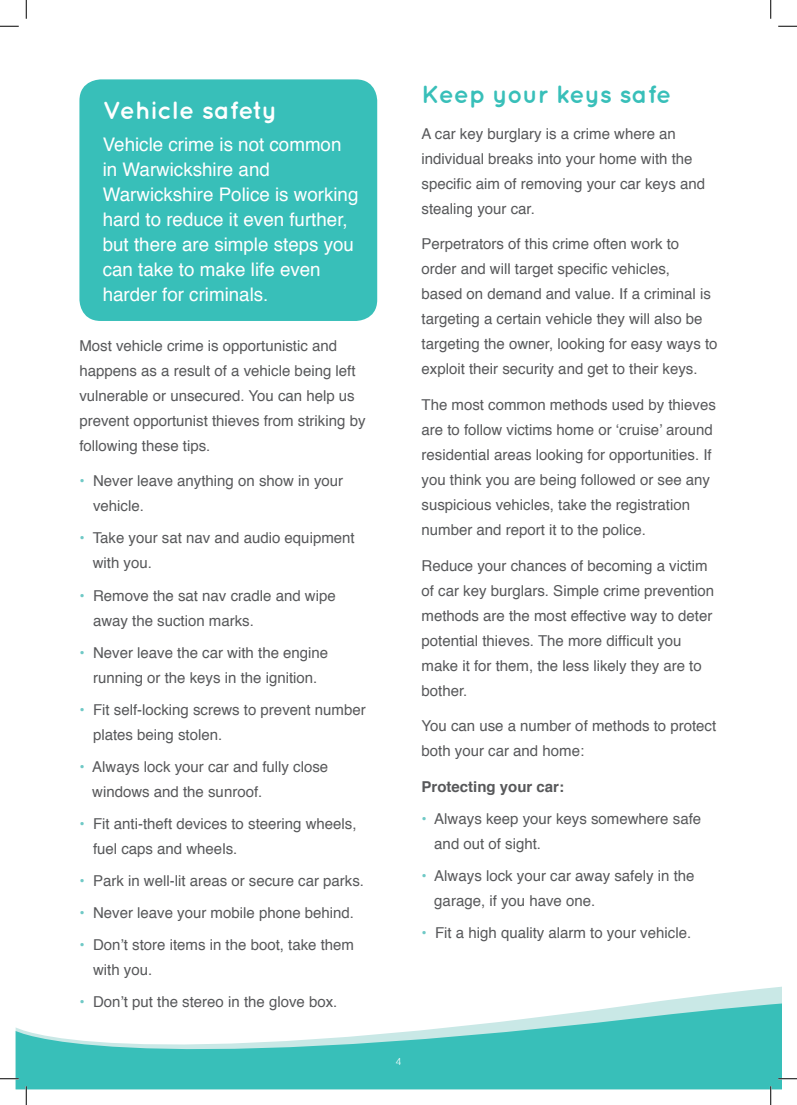
<style>
.page{position:relative;width:797px;height:1105px;background:#fff}
.page>*{position:absolute;margin:0;border:0;box-sizing:border-box;transform-origin:0 0}
.t1{font:700 25px "Quicksand";letter-spacing:-.005em;color:#38bfb9}
.t2{font:700 25px "Quicksand";color:#fff}
.t3{font:18.75px/25px "Helvetica";color:#fff}
.t4{font:15px/25px "Helvetica";color:#57585a}
.t5{font:700 15px "Helvetica";color:#57585a}
.t6{font:300 10px "Helvetica";color:#fff}
.s1{color:#6fc9c6}
</style>
<div class="page">
<svg style="left:16px;top:987px;width:765px;height:102px;fill:#38bfb9"></svg>
<div style="left:79px;top:79px;width:298px;height:242px;background:#38bfb9;border-radius:21px"></div>
<svg style="left:0;top:25px;width:19px;height:2px"></svg>
<svg style="left:778px;top:25px;width:19px;height:2px"></svg>
<svg style="left:0;top:1078px;width:19px;height:1px"></svg>
<svg style="left:778px;top:1078px;width:19px;height:1px"></svg>
<svg style="left:25px;top:0;width:2px;height:19px"></svg>
<svg style="left:25px;top:1086px;width:2px;height:19px"></svg>
<svg style="left:770px;top:0;width:1px;height:19px"></svg>
<svg style="left:770px;top:1086px;width:1px;height:19px"></svg>
<p class="t2" style="left:103px;top:95px;width:176px">Vehicle safety</p>
<p class="t3" style="left:103px;top:133px;width:257px">Vehicle crime is not common in Warwickshire and<br>Warwickshire Police is working hard to reduce it even further, but there are simple steps you can take to make life even harder for criminals.</p>
<p class="t4" style="left:79px;top:333px;width:287px">Most vehicle crime is opportunistic and happens as a result of a vehicle being left vulnerable or unsecured. You can help us prevent opportunist thieves from striking by following these tips.</p>
<p class="t4" style="left:93px;top:469px;width:252px;text-indent:-14px"><span class="s1">•</span> Never leave anything on show in your vehicle.</p>
<p class="t4" style="left:93px;top:526px;width:263px;text-indent:-13px"><span class="s1">•</span> Take your sat nav and audio equipment with you.</p>
<p class="t4" style="left:93px;top:583px;width:244px;text-indent:-14px"><span class="s1">•</span> Remove the sat nav cradle and wipe away the suction marks.</p>
<p class="t4" style="left:79px;top:640px;width:250px;text-align:center"><span class="s1">•</span> Never leave the car with the engine running or the keys in the ignition.</p>
<p class="t4" style="left:93px;top:697px;width:274px;text-indent:-14px"><span class="s1">•</span> Fit self-locking screws to prevent number plates being stolen.</p>
<p class="t4" style="left:92px;top:754px;width:237px;text-indent:-13px"><span class="s1">•</span> Always lock your car and fully close windows and the sunroof.</p>
<p class="t4" style="left:93px;top:811px;width:265px;text-indent:-14px"><span class="s1">•</span> Fit anti-theft devices to steering wheels, fuel caps and wheels.</p>
<p class="t4" style="left:79px;top:869px;width:286px"><span class="s1">•</span> Park in well-lit areas or secure car parks.</p>
<p class="t4" style="left:79px;top:901px;width:276px"><span class="s1">•</span> Never leave your mobile phone behind.</p>
<p class="t4" style="left:93px;top:933px;width:262px;text-indent:-14px"><span class="s1">•</span> Don’t store items in the boot, take them with you.</p>
<p class="t4" style="left:79px;top:990px;width:259px"><span class="s1">•</span> Don’t put the stereo in the glove box.</p>
<p class="t1" style="left:421px;top:79px;width:251px">Keep your keys safe</p>
<p class="t4" style="left:421px;top:121px;width:285px">A car key burglary is a crime where an individual breaks into your home with the specific aim of removing your car keys and stealing your car.</p>
<p class="t4" style="left:421px;top:232px;width:297px">Perpetrators of this crime often work to order and will target specific vehicles,<br>based on demand and value. If a criminal is targeting a certain vehicle they will also be targeting the owner, looking for easy ways to exploit their security and get to their keys.</p>
<p class="t4" style="left:421px;top:393px;width:296px">The most common methods used by thieves are to follow victims home or ‘cruise’ around residential areas looking for opportunities. If you think you are being followed or see any suspicious vehicles, take the registration number and report it to the police.</p>
<p class="t4" style="left:421px;top:553px;width:294px">Reduce your chances of becoming a victim of car key burglars. Simple crime prevention methods are the most effective way to deter potential thieves. The more difficult you make it for them, the less likely they are to bother.</p>
<p class="t4" style="left:421px;top:714px;width:296px">You can use a number of methods to protect both your car and home:</p>
<p class="t5" style="left:421px;top:775px;width:144px">Protecting your car:</p>
<p class="t4" style="left:434px;top:807px;width:268px;text-indent:-13px"><span class="s1">•</span> Always keep your keys somewhere safe and out of sight.</p>
<p class="t4" style="left:434px;top:864px;width:262px;text-indent:-13px"><span class="s1">•</span> Always lock your car away safely in the garage, if you have one.</p>
<p class="t4" style="left:421px;top:921px;width:271px"><span class="s1">•</span> Fit a high quality alarm to your vehicle.</p>
<p class="t6" style="left:396px;top:1053px;width:7px">4</p>
</div>
